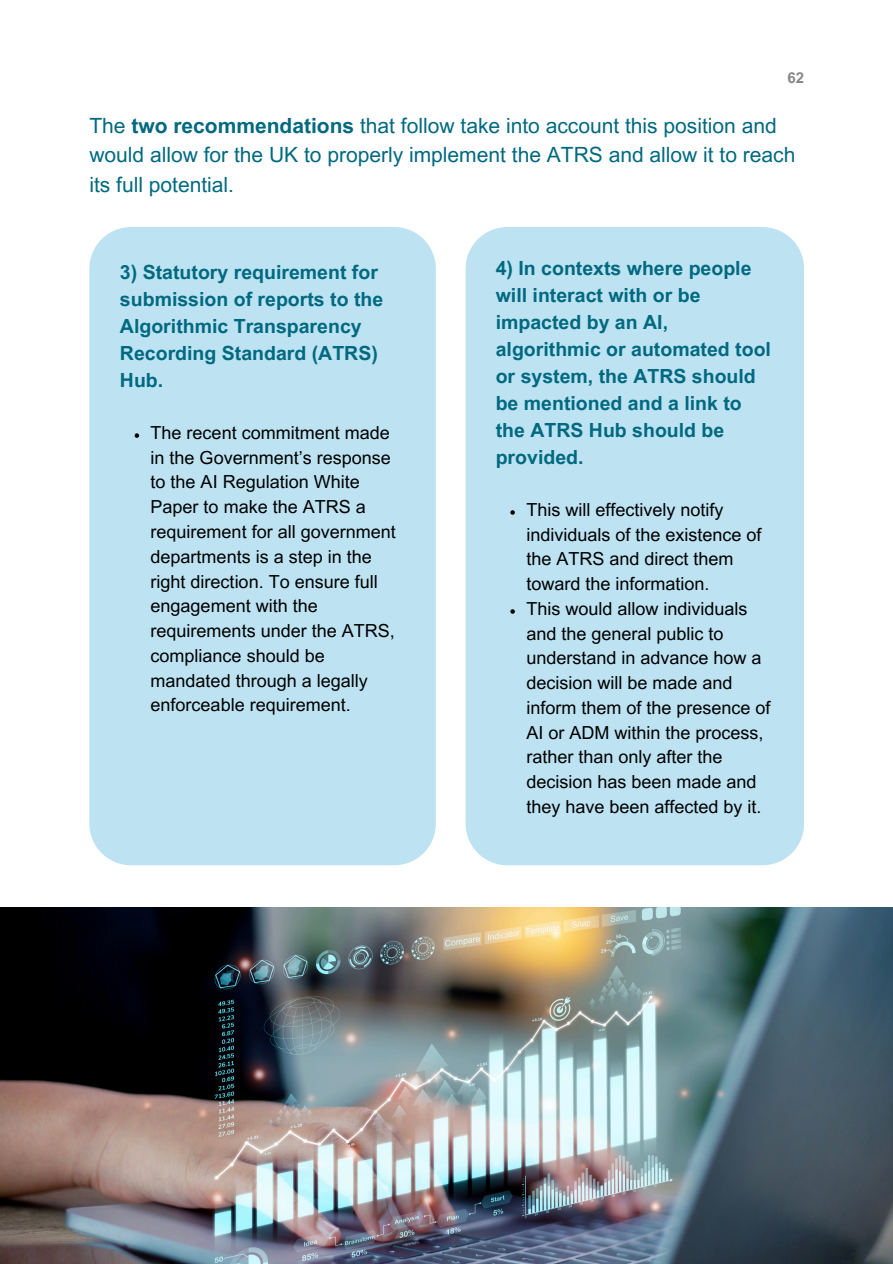
<style>
.page{position:relative;width:893px;height:1264px;background:#fff}
.page>*{position:absolute;margin:0;border:0;box-sizing:border-box;transform-origin:0 0}
.t1{font:21px/29.2px "Arial MT Pro";color:#006980}
.t2{font:700 19.5px/27px "Arial MT Pro";color:#006980}
.t3{font:18px/24.8px "Arial MT Pro";color:#000}
.t4{font:700 15px "Arial MT Pro";color:#878787}
.s1{font-weight:700}
</style>
<div class="page">
<div style="left:465px;top:227px;width:339px;height:638px;background:#bde3f2"></div>
<svg style="left:510px;top:510px;width:5px;height:4px"></svg>
<svg style="left:510px;top:609px;width:5px;height:4px"></svg>
<div style="left:89px;top:227px;width:347px;height:638px;background:#bde3f2"></div>
<svg style="left:135px;top:433px;width:4px;height:5px"></svg>
<img style="left:0;top:907px;width:892px;height:356px">
<p class="t4" style="left:787px;top:72px;width:18px">62</p>
<p class="t1" style="left:89px;top:114px;width:707px">The <span class="s1">two recommendations</span> that follow take into account this position and would allow for the UK to properly implement the ATRS and allow it to reach its full potential.</p>
<h1 class="t2" style="left:120px;top:261px;width:265px">3) Statutory requirement for submission of reports to the<br>Algorithmic Transparency<br>Recording Standard (ATRS)<br>Hub.</h1>
<p class="t3" style="left:150px;top:422px;width:247px">The recent commitment made in the Government’s response to the AI Regulation White<br>Paper to make the ATRS a requirement for all government departments is a step in the right direction. To ensure full engagement with the requirements under the ATRS, compliance should be mandated through a legally enforceable requirement.</p>
<h2 class="t2" style="left:495px;top:257px;width:277px">4) In contexts where people will interact with or be impacted by an AI, algorithmic or automated tool or system, the ATRS should be mentioned and a link to the ATRS Hub should be provided.</h2>
<h1 class="t3" style="left:526px;top:499px;width:237px">This will effectively notify individuals of the existence of the ATRS and direct them toward the information.</h1>
<p class="t3" style="left:526px;top:598px;width:246px">This would allow individuals and the general public to understand in advance how a decision will be made and inform them of the presence of<br>AI or ADM within the process, rather than only after the decision has been made and they have been affected by it.</p>
</div>
